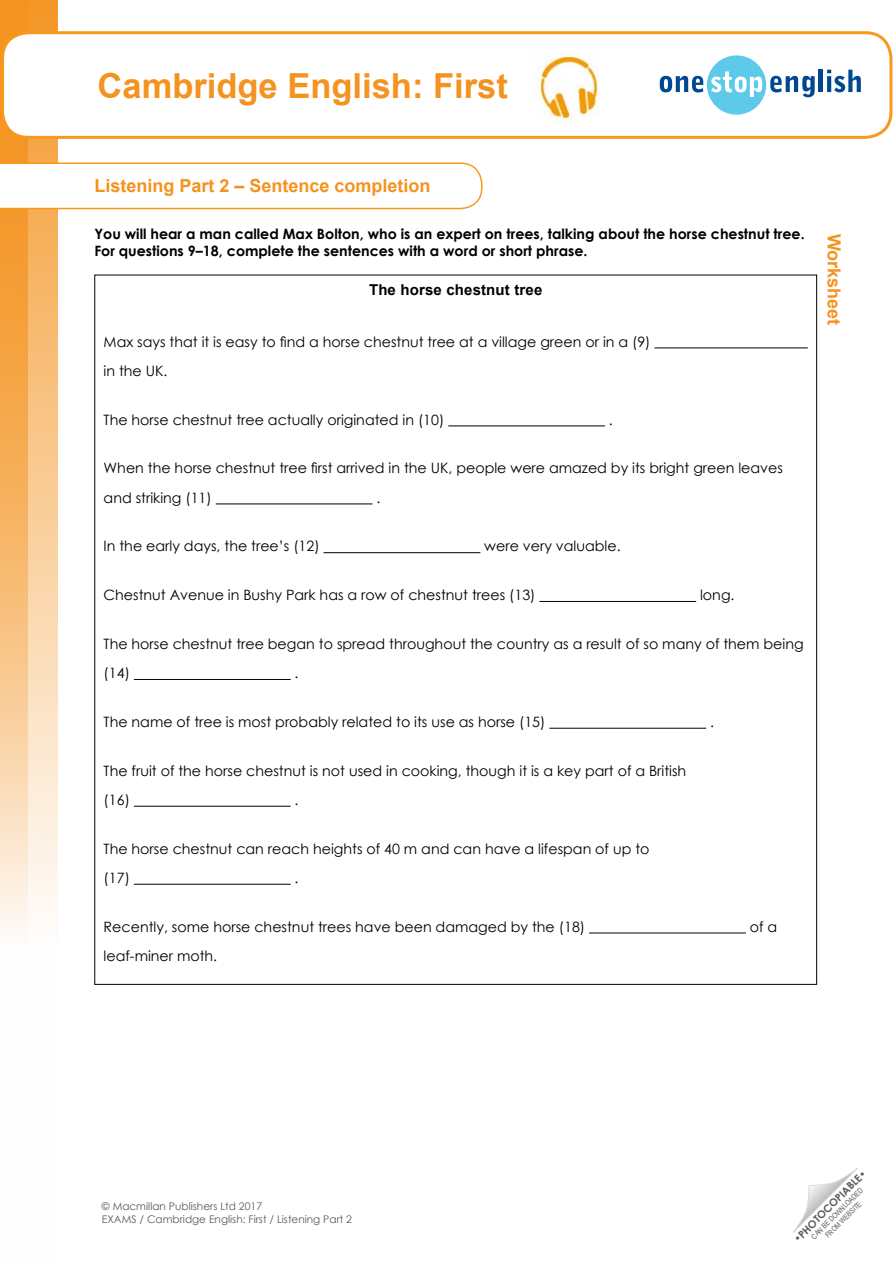
<style>
.page{position:relative;width:893px;height:1263px;background:#fff}
.page>*{position:absolute;margin:0;border:0;box-sizing:border-box;transform-origin:0 0}
.t1{font:700 34.5px "Arial";color:#f4931f}
.t2{font:700 18px "Arial";color:#f4931f}
.t3{font:700 15px "Arial";letter-spacing:.01em;color:#000}
.t4{font:14.25px/29.2px "Century Gothic";color:#000}
.t5{font:700 14.25px/16.5px "Century Gothic";color:#000}
.t6{font:10.5px/13.5px "Century Gothic";color:#58595b}
.t7{font:700 10.5px "Century Gothic";color:#58595b}
.t8{font:7.5px/9px "Arial Narrow";color:#58595b;text-align:center}
.s1{font-weight:400}
</style>
<div class="page">
<svg style="left:27px;top:0;width:31px;height:933px"></svg>
<svg style="left:0;top:0;width:27px;height:933px"></svg>
<svg style="left:793px;top:1168px;width:65px;height:65px"></svg>
<div style="left:3px;top:33px;width:888px;height:104px;background:#fff;border-radius:26px"></div>
<div style="left:1px;top:31px;width:891px;height:108px;border:3px solid #f8991d;border-radius:26px"></div>
<svg style="left:0;top:162px;width:482px;height:47px"></svg>
<svg style="left:660px;top:55px;width:155px;height:60px"></svg>
<hr style="left:819px;top:70px;width:4px;height:22px;background:#004990">
<svg style="left:827px;top:70px;width:34px;height:22px"></svg>
<img style="left:536px;top:54px;width:64px;height:69px">
<hr style="left:654px;top:347px;width:154px;height:1px;background:#000">
<hr style="left:448px;top:425px;width:157px;height:1px;background:#000">
<hr style="left:216px;top:503px;width:156px;height:1px;background:#000">
<hr style="left:324px;top:552px;width:156px;height:1px;background:#000">
<hr style="left:539px;top:601px;width:157px;height:1px;background:#000">
<hr style="left:134px;top:679px;width:157px;height:1px;background:#000">
<hr style="left:549px;top:728px;width:157px;height:1px;background:#000">
<hr style="left:134px;top:806px;width:157px;height:1px;background:#000">
<hr style="left:134px;top:884px;width:157px;height:1px;background:#000">
<hr style="left:589px;top:932px;width:157px;height:1px;background:#000">
<h1 class="t1" style="left:98px;top:62px;width:412px">Cambridge English: First</h1>
<p class="t2" style="left:94px;top:174px;width:338px">Listening Part 2 – Sentence completion</p>
<p class="t5" style="left:94px;top:225px;width:712px">You will hear a man called Max Bolton, who is an expert on trees, talking about the horse chestnut tree.<br>For questions 9–18, complete the sentences with a word or short phrase.</p>
<p class="t3" style="left:369px;top:280px;width:175px">The horse chestnut tree</p>
<p class="t4" style="left:104px;top:327px;width:548px">Max says that it is easy to find a horse chestnut tree at a village green or in a (9) in the UK.</p>
<p class="t4" style="left:104px;top:405px;width:342px">The horse chestnut tree actually originated in (10)</p>
<p class="t4" style="left:609px;top:405px;width:5px">.</p>
<p class="t4" style="left:104px;top:453px;width:681px">When the horse chestnut tree first arrived in the UK, people were amazed by its bright green leaves and striking (11)</p>
<p class="t4" style="left:376px;top:483px;width:5px">.</p>
<p class="t4" style="left:104px;top:531px;width:218px">In the early days, the tree’s (12)</p>
<p class="t4" style="left:484px;top:531px;width:138px">were very valuable.</p>
<p class="t4" style="left:104px;top:580px;width:433px">Chestnut Avenue in Bushy Park has a row of chestnut trees (13)</p>
<p class="t4" style="left:700px;top:580px;width:36px">long.</p>
<p class="t4" style="left:104px;top:629px;width:701px">The horse chestnut tree began to spread throughout the country as a result of so many of them being (14)</p>
<p class="t4" style="left:295px;top:658px;width:5px">.</p>
<p class="t4" style="left:104px;top:707px;width:443px">The name of tree is most probably related to its use as horse (15)</p>
<p class="t4" style="left:710px;top:707px;width:5px">.</p>
<p class="t4" style="left:104px;top:756px;width:584px">The fruit of the horse chestnut is not used in cooking, though it is a key part of a British (16)</p>
<p class="t4" style="left:295px;top:785px;width:5px">.</p>
<p class="t4" style="left:104px;top:834px;width:547px">The horse chestnut can reach heights of 40 m and can have a lifespan of up to (17)</p>
<p class="t4" style="left:295px;top:863px;width:5px">.</p>
<p class="t4" style="left:104px;top:912px;width:483px">Recently, some horse chestnut trees have been damaged by the (18)</p>
<p class="t4" style="left:750px;top:912px;width:29px">of a</p>
<p class="t4" style="left:104px;top:941px;width:115px">leaf-miner moth.</p>
<p class="t2" style="left:846px;top:234px;width:93px;rotate:90deg">Worksheet</p>
<p class="t6" style="left:102px;top:1199px;width:252px">© Macmillan Publishers Ltd 2017<br>EXAMS / Cambridge English: First / Listening Part 2</p>
<p class="t7" style="left:790px;top:1235px;width:99px;rotate:-45deg"><span class="s1">•</span>PHOTOCOPIABLE<span class="s1">•</span></p>
<p class="t8" style="left:809px;top:1234px;width:71px;rotate:-45deg">CAN BE DOWNLOADED<br>FROM WEBSITE</p>
</div>
